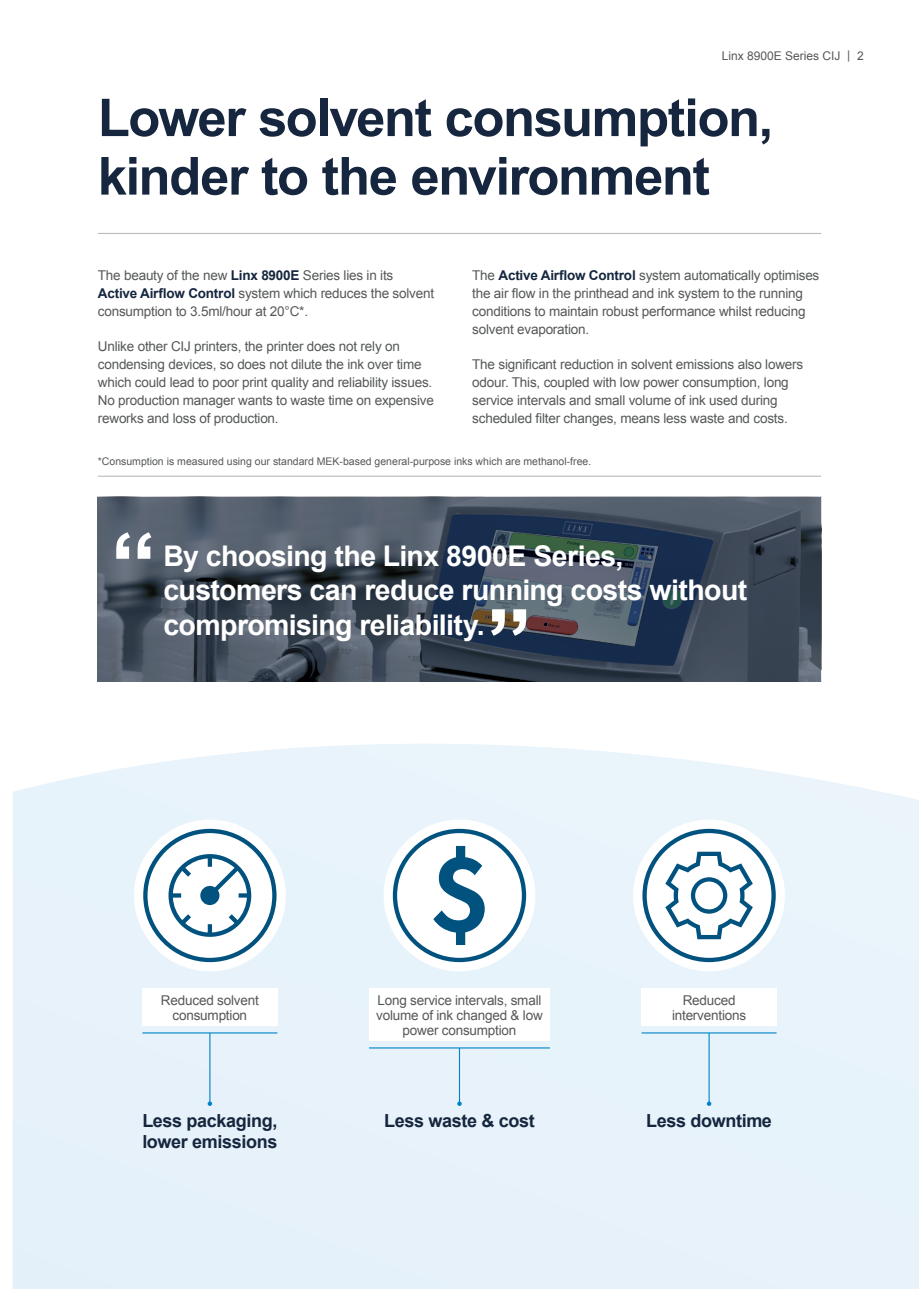
<style>
.page{position:relative;width:919px;height:1289px;background:#fff}
.page>*{position:absolute;margin:0;border:0;box-sizing:border-box;transform-origin:0 0}
.Title_-_Dark_blue{font:700 52.5px/58.5px "Arial";letter-spacing:-.03em;color:#15263e}
.Quote_-_blue{font:700 28.5px/34.2px "Arial";letter-spacing:-.02em;color:#fff}
.Subhead_Label{font:700 18px/21.6px "Arial";letter-spacing:-.02em;color:#15263e}
.Body_copy_-_regular{font:13.5px/18px "Arial";letter-spacing:-.015em;color:#555859}
.Small_text_-_Regular{font:13.5px/15px "Arial";letter-spacing:-.015em;color:#555859;text-align:center}
.t1{font:12px "Arial";color:#555859}
.Small_text_-_Regular-2{font:10.5px "Arial";color:#555859}
.s1{font-weight:700;color:#15263e}
</style>
<div class="page">
<div style="left:13px;top:744px;width:905px;height:544px;background:#e7f2fa"></div>
<hr style="left:98px;top:233px;width:723px;height:1px;background:#b8bcbe">
<hr style="left:209px;top:1032px;width:1px;height:71px;background:#0084c7">
<svg style="left:208px;top:1101px;width:4px;height:4px"></svg>
<hr style="left:459px;top:1047px;width:1px;height:56px;background:#0084c7">
<svg style="left:457px;top:1101px;width:4px;height:4px"></svg>
<hr style="left:708px;top:1032px;width:1px;height:71px;background:#0084c7">
<svg style="left:706px;top:1101px;width:5px;height:4px"></svg>
<hr style="left:142px;top:1032px;width:135px;height:1px;background:#0084c7">
<hr style="left:369px;top:1047px;width:181px;height:1px;background:#0084c7">
<hr style="left:641px;top:1032px;width:135px;height:1px;background:#0084c7">
<hr style="left:98px;top:475px;width:723px;height:2px;background:#b8bcbe">
<svg style="left:142px;top:988px;width:135px;height:37px"></svg>
<svg style="left:369px;top:988px;width:181px;height:52px"></svg>
<svg style="left:641px;top:988px;width:135px;height:37px"></svg>
<div style="left:134px;top:819px;width:152px;height:152px;background:#fff;border-radius:50%"></div>
<div style="left:383px;top:819px;width:152px;height:152px;background:#fff;border-radius:50%"></div>
<div style="left:633px;top:819px;width:152px;height:152px;background:#fff;border-radius:50%"></div>
<svg style="left:143px;top:828px;width:133px;height:134px"></svg>
<svg style="left:393px;top:828px;width:133px;height:134px"></svg>
<svg style="left:642px;top:828px;width:133px;height:134px"></svg>
<svg style="left:98px;top:496px;width:723px;height:185px;background:#424e5d"></svg>
<svg style="left:116px;top:532px;width:35px;height:26px"></svg>
<svg style="left:491px;top:609px;width:35px;height:26px"></svg>
<p class="t1" style="left:721px;top:48px;width:143px">Linx 8900E Series CIJ | 2</p>
<p class="Title_-_Dark_blue" style="left:98px;top:90px;width:677px">Lower solvent consumption, kinder to the environment</p>
<p class="Body_copy_-_regular" style="left:472px;top:266px;width:348px">The <span class="s1">Active Airflow Control</span> system automatically optimises the air flow in the printhead and ink system to the running conditions to maintain robust performance whilst reducing solvent evaporation.</p>
<p class="Body_copy_-_regular" style="left:472px;top:355px;width:332px">The significant reduction in solvent emissions also lowers odour. This, coupled with low power consumption, long service intervals and small volume of ink used during scheduled filter changes, means less waste and costs.</p>
<p class="Small_text_-_Regular-2" style="left:98px;top:454px;width:495px">*Consumption is measured using our standard MEK-based general-purpose inks which are methanol-free.</p>
<p class="Body_copy_-_regular" style="left:98px;top:266px;width:338px">The beauty of the new <span class="s1">Linx 8900E</span> Series lies in its<br><span class="s1">Active Airflow Control</span> system which reduces the solvent consumption to 3.5ml/hour at 20°C*.</p>
<p class="Body_copy_-_regular" style="left:98px;top:337px;width:337px">Unlike other CIJ printers, the printer does not rely on condensing devices, so does not dilute the ink over time which could lead to poor print quality and reliability issues.<br>No production manager wants to waste time on expensive reworks and loss of production.</p>
<p class="Quote_-_blue" style="left:163px;top:540px;width:585px">By choosing the Linx 8900E Series, customers can reduce running costs without compromising reliability.</p>
<p class="Small_text_-_Regular" style="left:161px;top:992px;width:99px">Reduced solvent consumption</p>
<p class="Small_text_-_Regular" style="left:376px;top:992px;width:168px">Long service intervals, small volume of ink changed &amp; low power consumption</p>
<p class="Small_text_-_Regular" style="left:672px;top:992px;width:76px">Reduced interventions</p>
<p class="Subhead_Label" style="left:142px;top:1109px;width:137px">Less packaging, lower emissions</p>
<p class="Subhead_Label" style="left:384px;top:1109px;width:152px">Less waste &amp; cost</p>
<p class="Subhead_Label" style="left:646px;top:1109px;width:127px">Less downtime</p>
</div>
